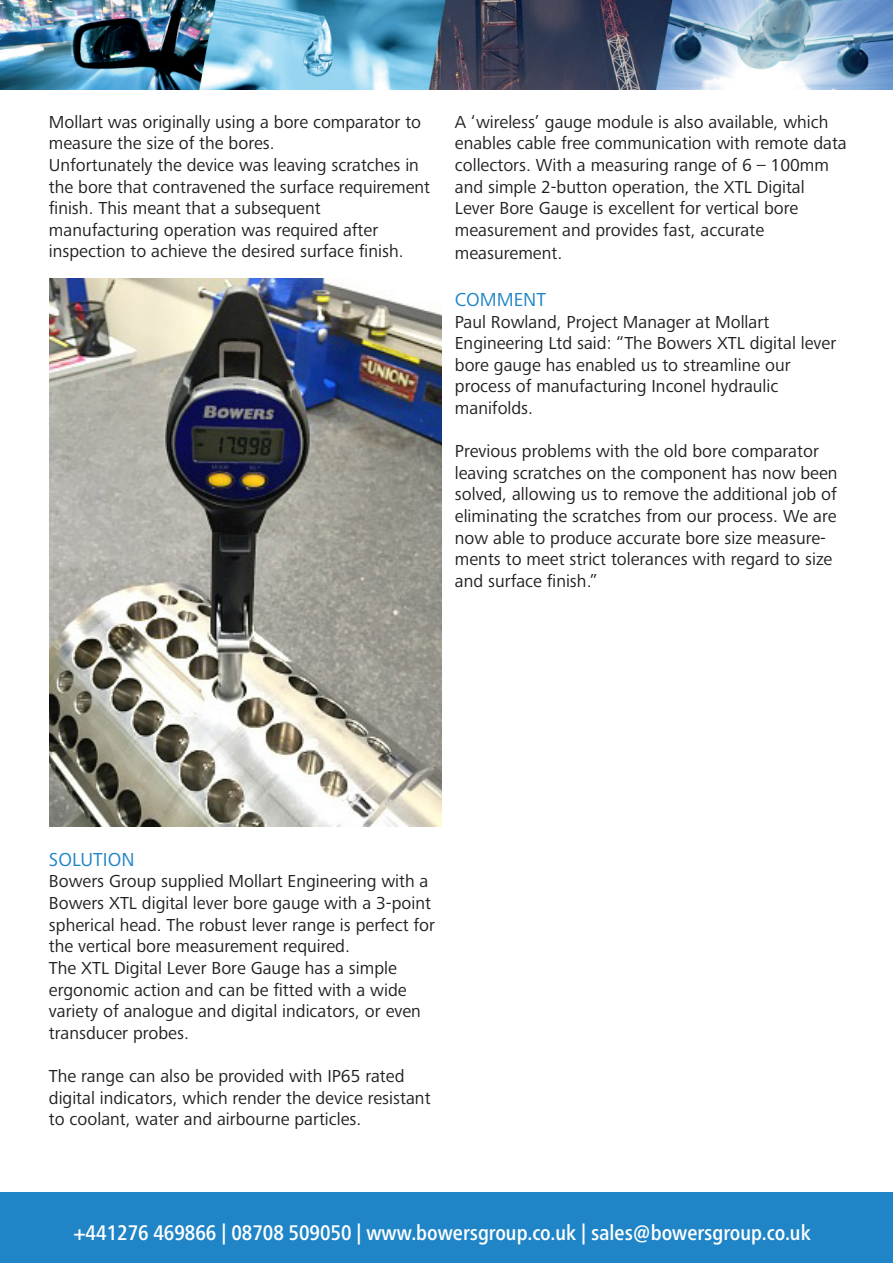
<style>
.page{position:relative;width:893px;height:1263px;background:#fff}
.page>*{position:absolute;margin:0;border:0;box-sizing:border-box;transform-origin:0 0}
.t1{font:500 condensed 21px "Frutiger Neue LT Pro";color:#fff}
.t2{font:19.5px "Frutiger Next LTW1 G";color:#1f85c7}
.t3{font:18px/21.6px "Frutiger Next LTW1 G";color:#231f20}
</style>
<div class="page">
<img style="left:0;top:0;width:893px;height:89px">
<div style="left:0;top:1193px;width:893px;height:70px;background:#1f85c7"></div>
<img style="left:50px;top:279px;width:391px;height:547px">
<p class="t3" style="left:49px;top:112px;width:374px">Mollart was originally using a bore comparator to measure the size of the bores.</p>
<p class="t3" style="left:49px;top:155px;width:383px">Unfortunately the device was leaving scratches in the bore that contravened the surface requirement finish. This meant that a subsequent</p>
<p class="t3" style="left:49px;top:220px;width:331px">manufacturing operation was required after</p>
<p class="t3" style="left:49px;top:241px;width:356px">inspection to achieve the desired surface finish.</p>
<p class="t3" style="left:455px;top:112px;width:393px">A ‘wireless’ gauge module is also available, which enables cable free communication with remote data collectors. With a measuring range of 6 – 100mm and simple 2-button operation, the XTL Digital</p>
<p class="t3" style="left:455px;top:198px;width:345px">Lever Bore Gauge is excellent for vertical bore</p>
<p class="t3" style="left:455px;top:220px;width:311px">measurement and provides fast, accurate</p>
<p class="t3" style="left:455px;top:243px;width:109px">measurement.</p>
<p class="t2" style="left:455px;top:288px;width:93px">COMMENT</p>
<p class="t3" style="left:455px;top:311px;width:316px">Paul Rowland, Project Manager at Mollart</p>
<p class="t3" style="left:455px;top:333px;width:383px">Engineering Ltd said: “The Bowers XTL digital lever bore gauge has enabled us to streamline our</p>
<p class="t3" style="left:455px;top:376px;width:325px">process of manufacturing Inconel hydraulic</p>
<p class="t3" style="left:455px;top:398px;width:80px">manifolds.</p>
<p class="t3" style="left:455px;top:441px;width:384px">Previous problems with the old bore comparator leaving scratches on the component has now been solved, allowing us to remove the additional job of eliminating the scratches from our process. We are now able to produce accurate bore size measure&shy;ments to meet strict tolerances with regard to size and surface finish.”</p>
<p class="t2" style="left:49px;top:848px;width:87px">SOLUTION</p>
<p class="t3" style="left:49px;top:871px;width:388px">Bowers Group supplied Mollart Engineering with a Bowers XTL digital lever bore gauge with a 3-point spherical head. The robust lever range is perfect for the vertical bore measurement required.</p>
<p class="t3" style="left:49px;top:958px;width:350px">The XTL Digital Lever Bore Gauge has a simple</p>
<p class="t3" style="left:49px;top:979px;width:374px">ergonomic action and can be fitted with a wide variety of analogue and digital indicators, or even transducer probes.</p>
<p class="t3" style="left:49px;top:1066px;width:383px">The range can also be provided with IP65 rated digital indicators, which render the device resistant to coolant, water and airbourne particles.</p>
<p class="t1" style="left:73px;top:1220px;width:739px">+441276 469866 | 08708 509050 | www.bowersgroup.co.uk | sales@bowersgroup.co.uk</p>
</div>
